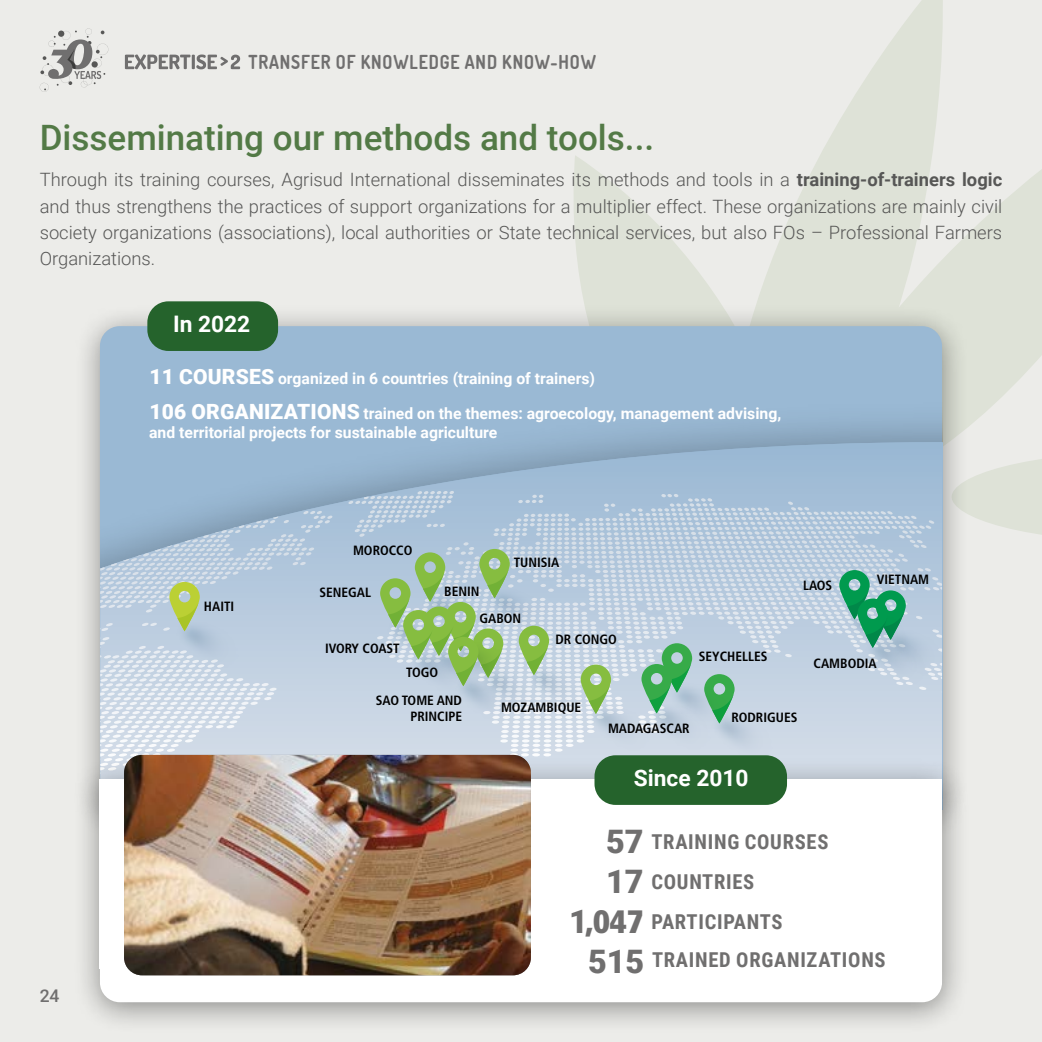
<style>
.page{position:relative;width:1042px;height:1042px;background:#ecece9}
.page>*{position:absolute;margin:0;border:0;box-sizing:border-box;transform-origin:0 0}
.t1{font:500 35px "Roboto";color:#537a46}
.t2{font:700 22.75px "Roboto";color:#fff}
.t3{font:700 20.47px "Roboto Condensed";letter-spacing:.035em;color:#706f6f}
.t4{font:700 19.25px "Dosis";letter-spacing:.05em;color:#706f6f;scale:.9 1}
.t5{font:300 18.38px/26.2px "Roboto";color:#575756;text-align:justify}
.t6{font:500 17.5px "Roboto";color:#706f6f}
.t7{font:700 15.75px/18.9px "Roboto";color:#fff}
.t8{font:700 condensed 13.47px/16.1px "Frutiger LT Std";color:#000;text-align:right}
.s1{font-weight:700}
.s2{font-weight:900;font-size:21px}
.s3{font-family:"Roboto";font-weight:900;font-size:32.38px}
.s4{font-family:"Frutiger LT Std";font-weight:900;font-stretch:condensed;font-size:32.38px}
</style>
<div class="page">
<svg style="left:574px;top:0;width:468px;height:426px"></svg>
<svg style="left:969px;top:459px;width:73px;height:76px"></svg>
<div style="left:73px;top:303px;width:896px;height:542px;background:#000;opacity:.4"></div>
<div style="left:100px;top:326px;width:842px;height:487px;background:#9ab9d4;border-radius:20px"></div>
<svg style="left:100px;top:442px;width:842px;height:315px"></svg>
<svg style="left:379px;top:469px;width:299px;height:74px"></svg>
<img style="left:345px;top:577px;width:35px;height:131px">
<img style="left:368px;top:608px;width:45px;height:131px">
<img style="left:592px;top:624px;width:39px;height:39px">
<img style="left:445px;top:547px;width:147px;height:116px">
<img style="left:561px;top:663px;width:46px;height:94px">
<svg style="left:581px;top:664px;width:26px;height:50px"></svg>
<div style="left:774px;top:672px;width:43px;height:85px;background:#cbd7e5"></div>
<img style="left:627px;top:641px;width:147px;height:115px">
<img style="left:805px;top:568px;width:137px;height:131px">
<img style="left:135px;top:580px;width:147px;height:131px">
<svg style="left:169px;top:582px;width:31px;height:49px;background:#b8cc7c"></svg>
<img style="left:823px;top:597px;width:119px;height:131px">
<svg style="left:839px;top:570px;width:67px;height:78px;background:#68b59d"></svg>
<img style="left:413px;top:635px;width:148px;height:122px">
<svg style="left:380px;top:549px;width:130px;height:137px;background:#a7c6a4"></svg>
<img style="left:607px;top:662px;width:147px;height:94px">
<svg style="left:641px;top:643px;width:51px;height:70px;background:#7ebe99"></svg>
<div style="left:73px;top:757px;width:896px;height:277px;background:#000;opacity:.4"></div>
<div style="left:100px;top:779px;width:842px;height:223px;background:#fff;border-radius:20px"></div>
<div style="left:99px;top:779px;width:843px;height:190px;background:#fff"></div>
<img style="left:124px;top:755px;width:407px;height:220px">
<div style="left:594px;top:755px;width:193px;height:50px;background:#25632c;border-radius:21px"></div>
<div style="left:147px;top:301px;width:131px;height:50px;background:#25632c;border-radius:21px"></div>
<svg style="left:40px;top:28px;width:68px;height:64px"></svg>
<svg style="left:125px;top:54px;width:115px;height:15px"></svg>
<p class="t4" style="left:248px;top:49px;width:387px">TRANSFER OF KNOWLEDGE AND KNOW-HOW</p>
<h1 class="t1" style="left:40px;top:113px;width:616px">Disseminating our methods and tools...</h1>
<p class="t5" style="left:40px;top:166px;width:964px">Through its training courses, Agrisud International disseminates its methods and tools in a <span class="s1">training-of-trainers logic </span>and thus strengthens the practices of support organizations for a multiplier effect. These organizations are mainly civil society organizations (associations), local authorities or State technical services, but also FOs – Professional Farmers Organizations.</p>
<p class="t2" style="left:173px;top:308px;width:79px">In 2022</p>
<p class="t7" style="left:150px;top:369px;width:447px"><span class="s2">11 COURSES</span> organized in 6 countries (training of trainers)</p>
<p class="t7" style="left:149px;top:404px;width:633px"><span class="s2">106 ORGANIZATIONS</span> trained on the themes: agroecology, management advising, and territorial projects for sustainable agriculture</p>
<p class="t6" style="left:40px;top:984px;width:21px">24</p>
<p class="t8" style="left:204px;top:599px;width:32px">HAITI</p>
<p class="t8" style="left:353px;top:543px;width:61px">MOROCCO</p>
<p class="t8" style="left:319px;top:584px;width:53px">SENEGAL</p>
<p class="t8" style="left:325px;top:640px;width:76px">IVORY COAST</p>
<p class="t8" style="left:444px;top:583px;width:37px">BENIN</p>
<p class="t8" style="left:514px;top:554px;width:47px">TUNISIA</p>
<p class="t8" style="left:479px;top:610px;width:43px">GABON</p>
<p class="t8" style="left:555px;top:631px;width:63px">DR CONGO</p>
<p class="t8" style="left:406px;top:664px;width:33px">TOGO</p>
<p class="t8" style="left:376px;top:692px;width:88px">SAO TOME AND<br>PRINCIPE</p>
<p class="t8" style="left:501px;top:699px;width:82px">MOZAMBIQUE</p>
<p class="t8" style="left:608px;top:720px;width:83px">MADAGASCAR</p>
<p class="t8" style="left:699px;top:649px;width:70px">SEYCHELLES</p>
<p class="t8" style="left:803px;top:577px;width:31px">LAOS</p>
<p class="t8" style="left:877px;top:571px;width:54px">VIETNAM</p>
<p class="t8" style="left:813px;top:655px;width:65px">CAMBODIA</p>
<p class="t8" style="left:731px;top:709px;width:68px">RODRIGUES</p>
<p class="t2" style="left:634px;top:762px;width:116px">Since 2010</p>
<p class="t3" style="left:606px;top:827px;width:224px"><span class="s3">57</span> TRAINING COURSES</p>
<p class="t3" style="left:606px;top:867px;width:150px"><span class="s3">17</span> COUNTRIES</p>
<p class="t3" style="left:569px;top:907px;width:215px"><span class="s3">1</span><span class="s4">,047</span> PARTICIPANTS</p>
<p class="t3" style="left:588px;top:945px;width:299px"><span class="s3">515</span> TRAINED ORGANIZATIONS</p>
</div>
